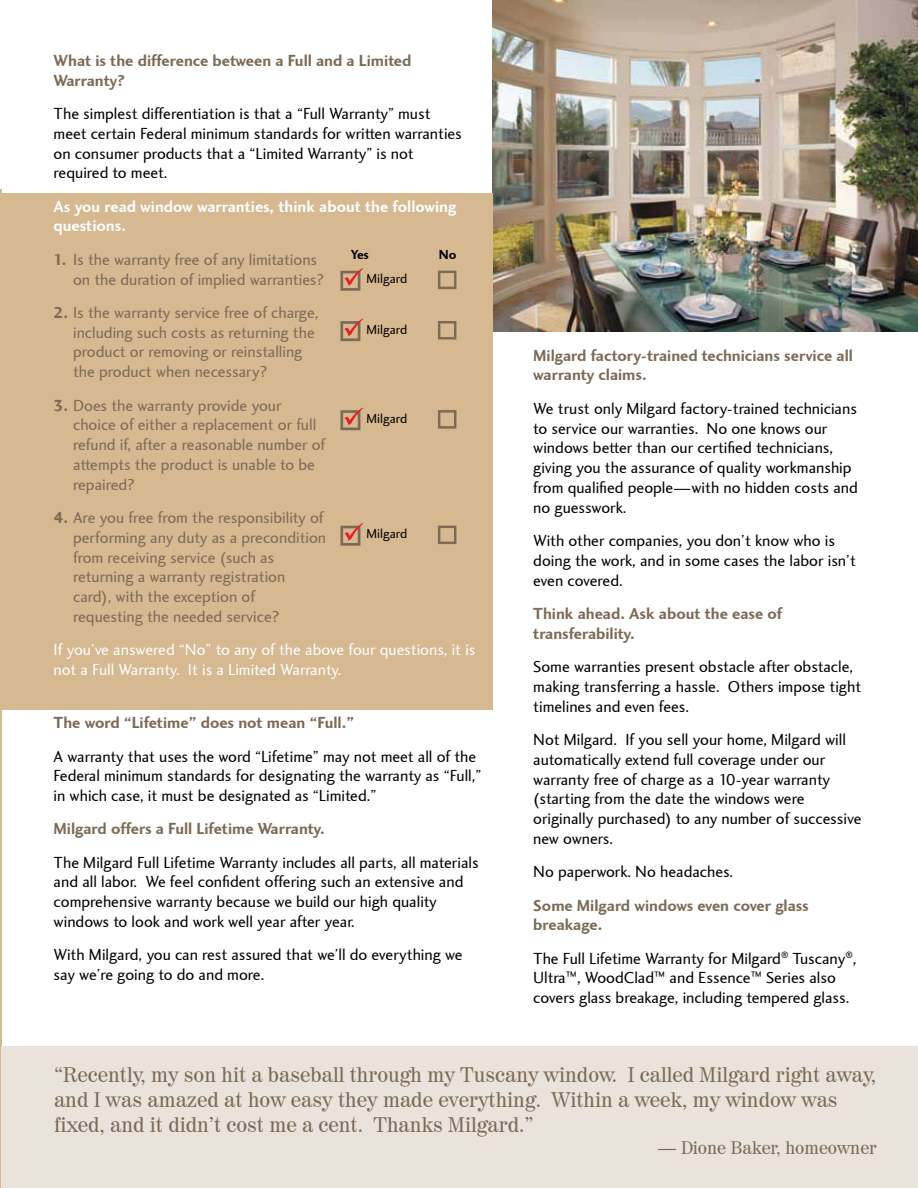
<style>
.page{position:relative;width:918px;height:1188px;background:#fff}
.page>*{position:absolute;margin:0;border:0;box-sizing:border-box;transform-origin:0 0}
.t1{font:21px/25.2px "Century 725 BT";color:#7c6a55}
.t2{font:18px "Century 725 BT";color:#7c6a55}
.t3{font:16.5px/19.8px "Charlotte Sans";color:#000}
.t4{font:16.5px/19.8px "Charlotte Sans";color:#7c6a55}
.t5{font:700 16.5px/19.8px "Charlotte Sans";color:#7c6a55}
.t6{font:16.5px/19.8px "Charlotte Sans";color:#fff}
.t7{font:700 16.5px/19.8px "Charlotte Sans";color:#fff}
.t8{font:13.5px "Charlotte Sans";color:#000}
.t9{font:700 13.5px "Charlotte Sans";color:#000}
.s1{font-weight:700}
</style>
<div class="page">
<img style="left:493px;top:0;width:425px;height:331px">
<div style="left:0;top:193px;width:493px;height:517px;background:#d6b891"></div>
<hr style="left:0;top:190px;width:1px;height:998px;background:#d6b891">
<div style="left:1px;top:1047px;width:917px;height:141px;background:#e9e3dc"></div>
<svg style="left:340px;top:268px;width:23px;height:23px"></svg>
<svg style="left:438px;top:271px;width:18px;height:18px"></svg>
<svg style="left:340px;top:318px;width:23px;height:23px"></svg>
<svg style="left:438px;top:321px;width:18px;height:19px"></svg>
<svg style="left:340px;top:408px;width:23px;height:22px"></svg>
<svg style="left:438px;top:410px;width:18px;height:19px"></svg>
<svg style="left:340px;top:523px;width:23px;height:23px"></svg>
<svg style="left:438px;top:526px;width:18px;height:18px"></svg>
<p class="t5" style="left:54px;top:50px;width:359px">What is the difference between a Full and a Limited<br>Warranty?</p>
<p class="t3" style="left:54px;top:104px;width:410px">The simplest differentiation is that a “Full Warranty” must meet certain Federal minimum standards for written warranties on consumer products that a “Limited Warranty” is not required to meet.</p>
<p class="t7" style="left:54px;top:196px;width:404px">As you read window warranties, think about the following questions.</p>
<p class="t4" style="left:73px;top:250px;width:253px;text-indent:-20px"><span class="s1">1.</span> Is the warranty free of any limitations on the duration of implied warranties?</p>
<p class="t4" style="left:73px;top:303px;width:247px;text-indent:-20px"><span class="s1">2.</span> Is the warranty service free of charge, including such costs as returning the product or removing or reinstalling the product when necessary?</p>
<p class="t4" style="left:73px;top:396px;width:254px;text-indent:-20px"><span class="s1">3.</span> Does the warranty provide your choice of either a replacement or full refund if, after a reasonable number of attempts the product is unable to be repaired?</p>
<p class="t4" style="left:73px;top:508px;width:255px;text-indent:-20px"><span class="s1">4.</span> Are you free from the responsibility of performing any duty as a precondition from receiving service (such as returning a warranty registration card), with the exception of requesting the needed service?</p>
<p class="t6" style="left:54px;top:640px;width:423px">If you’ve answered “No” to any of the above four questions, it is not a Full Warranty. It is a Limited Warranty.</p>
<p class="t5" style="left:54px;top:713px;width:302px">The word “Lifetime” does not mean “Full.”</p>
<p class="t3" style="left:54px;top:747px;width:429px">A warranty that uses the word “Lifetime” may not meet all of the<br>Federal minimum standards for designating the warranty as “Full,” in which case, it must be designated as “Limited.”</p>
<p class="t5" style="left:54px;top:819px;width:273px">Milgard offers a Full Lifetime Warranty.</p>
<p class="t3" style="left:54px;top:853px;width:427px">The Milgard Full Lifetime Warranty includes all parts, all materials and all labor. We feel confident offering such an extensive and comprehensive warranty because we build our high quality windows to look and work well year after year.</p>
<p class="t3" style="left:54px;top:945px;width:411px">With Milgard, you can rest assured that we’ll do everything we say we’re going to do and more.</p>
<p class="t9" style="left:351px;top:246px;width:20px">Yes</p>
<p class="t9" style="left:439px;top:246px;width:19px">No</p>
<p class="t8" style="left:367px;top:271px;width:42px">Milgard</p>
<p class="t8" style="left:367px;top:322px;width:42px">Milgard</p>
<p class="t8" style="left:367px;top:411px;width:42px">Milgard</p>
<p class="t8" style="left:367px;top:526px;width:42px">Milgard</p>
<p class="t5" style="left:533px;top:345px;width:321px">Milgard factory-trained technicians service all warranty claims.</p>
<p class="t3" style="left:533px;top:399px;width:326px">We trust only Milgard factory-trained technicians to service our warranties. No one knows our windows better than our certified technicians, giving you the assurance of quality workmanship from qualified people—with no hidden costs and no guesswork.</p>
<p class="t3" style="left:533px;top:531px;width:324px">With other companies, you don’t know who is doing the work, and in some cases the labor isn’t even covered.</p>
<p class="t5" style="left:533px;top:604px;width:250px">Think ahead. Ask about the ease of transferability.</p>
<p class="t3" style="left:533px;top:657px;width:330px">Some warranties present obstacle after obstacle, making transferring a hassle. Others impose tight timelines and even fees.</p>
<p class="t3" style="left:533px;top:730px;width:330px">Not Milgard. If you sell your home, Milgard will automatically extend full coverage under our warranty free of charge as a 10-year warranty (starting from the date the windows were originally purchased) to any number of successive new owners.</p>
<p class="t3" style="left:533px;top:862px;width:201px">No paperwork. No headaches.</p>
<p class="t5" style="left:533px;top:895px;width:277px">Some Milgard windows even cover glass breakage.</p>
<p class="t3" style="left:533px;top:949px;width:325px">The Full Lifetime Warranty for Milgard<sup>®</sup> Tuscany<sup>®</sup>,<br>Ultra<sup>™</sup>, WoodClad<sup>™</sup> and Essence<sup>™</sup> Series also covers glass breakage, including tempered glass.</p>
<p class="t1" style="left:54px;top:1062px;width:824px">“Recently, my son hit a baseball through my Tuscany window. I called Milgard right away, and I was amazed at how easy they made everything. Within a week, my window was fixed, and it didn’t cost me a cent. Thanks Milgard.”</p>
<p class="t2" style="left:658px;top:1137px;width:220px">— Dione Baker, homeowner</p>
</div>
